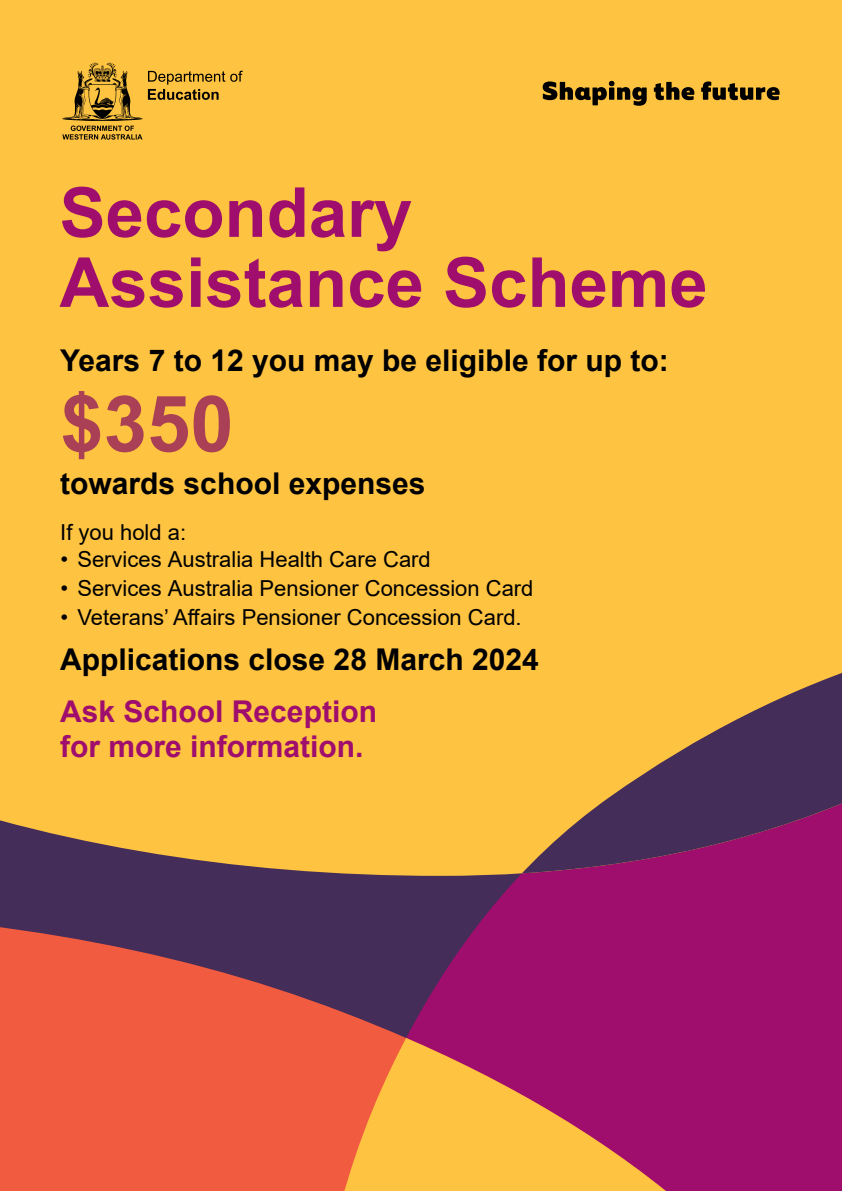
<style>
.page{position:relative;width:842px;height:1191px;background:#fff}
.page>*{position:absolute;margin:0;border:0;box-sizing:border-box;transform-origin:0 0}
.Body{font:700 78px "Arial";color:#aa4055}
.t1{font:700 69px/70px "Arial";color:#9f0e6d}
.Body-2{font:700 30px "Arial";color:#000}
.CTA{font:700 30px/52px "Arial";color:#000}
.CTA-2{font:700 30px "Arial";color:#9f0e6d}
.Body-3{font:22px "Arial";color:#000}
.s1{color:#9f0e6d}
</style>
<div class="page">
<svg style="left:308px;top:876px;width:534px;height:34px;fill:#9f0e6d"></svg>
<div style="left:0;top:0;width:842px;height:876px;background:#fec341"></div>
<svg style="left:308px;top:612px;width:534px;height:264px;fill:#fec341"></svg>
<svg style="left:0;top:910px;width:842px;height:281px;fill:#f15b40"></svg>
<svg style="left:308px;top:927px;width:358px;height:264px"></svg>
<svg style="left:543px;top:81px;width:237px;height:25px"></svg>
<svg style="left:62px;top:62px;width:181px;height:78px"></svg>
<p class="t1" style="left:60px;top:178px;width:650px">Secondary<br>Assistance Scheme</p>
<p class="Body-2" style="left:60px;top:339px;width:610px">Years 7 to 12 you may be eligible for up to:</p>
<p class="Body" style="left:60px;top:369px;width:175px">$350</p>
<p class="Body-2" style="left:60px;top:462px;width:367px">towards school expenses</p>
<p class="Body-3" style="left:60px;top:517px;width:127px">If you hold a:</p>
<p class="Body-3" style="left:60px;top:544px;width:372px">• Services Australia Health Care Card</p>
<p class="Body-3" style="left:60px;top:573px;width:475px">• Services Australia Pensioner Concession Card</p>
<p class="Body-3" style="left:60px;top:602px;width:463px">• Veterans’ Affairs Pensioner Concession Card.</p>
<p class="CTA" style="left:60px;top:634px;width:480px">Applications close 28 March 2024<br><span class="s1">Ask School Reception</span></p>
<p class="CTA-2" style="left:60px;top:725px;width:305px">for more information.</p>
</div>
